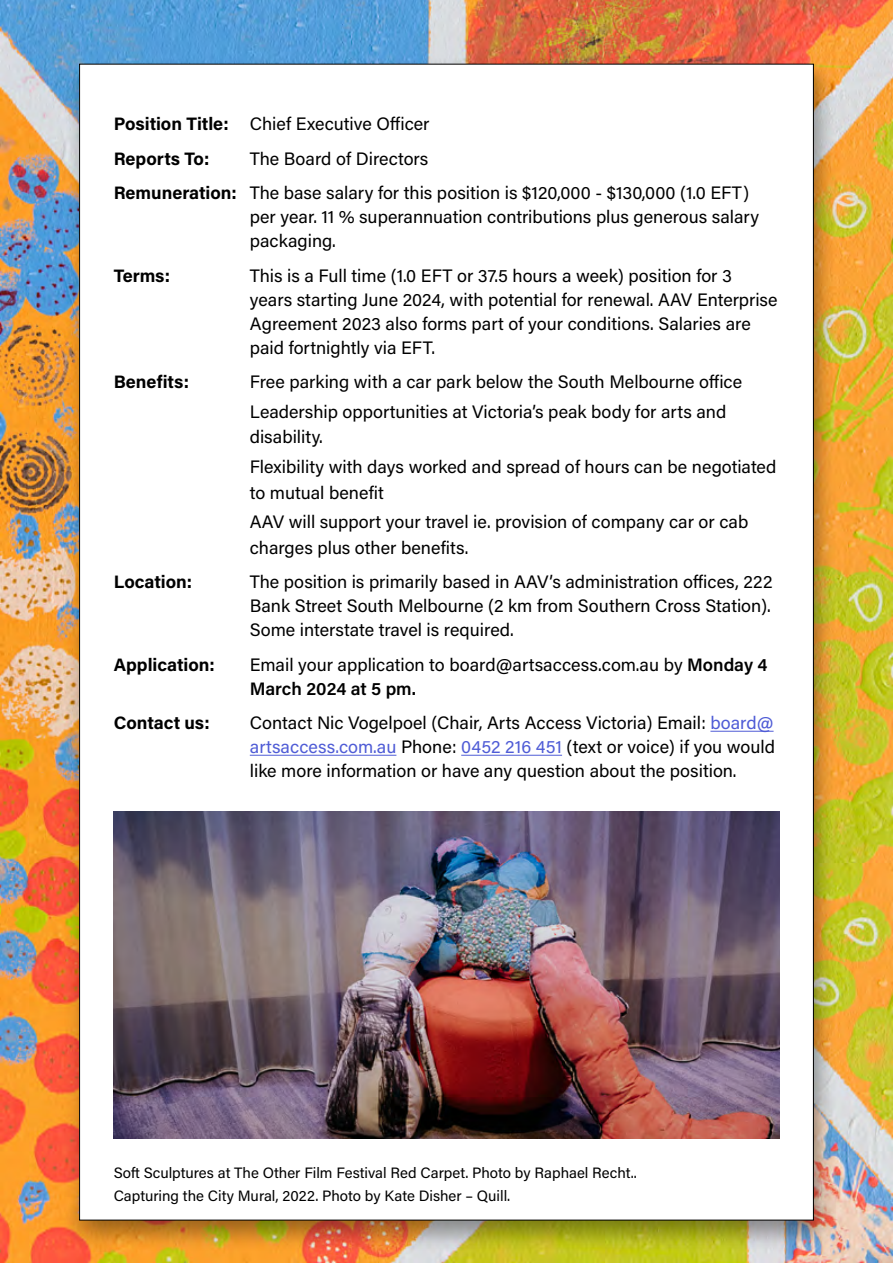
<style>
.page{position:relative;width:893px;height:1263px;background:#fff}
.page>*{position:absolute;margin:0;border:0;box-sizing:border-box;transform-origin:0 0}
.t1{font:18px/24px "Acumin Pro";color:#000}
.t2{font:700 18px "Acumin Pro";color:#000}
.Paragraph_Style_1{font:15px "Acumin Pro";color:#000}
.s1{font-weight:600}
.s2{color:#4f5cd6}
</style>
<div class="page">
<img style="left:0;top:0;width:893px;height:1263px">
<div style="left:64px;top:58px;width:772px;height:1194px;background:#000;opacity:.38"></div>
<div style="left:80px;top:64px;width:733px;height:1156px;background:#fff"></div>
<hr style="left:710px;top:731px;width:64px;height:1px;background:#4f5cd6">
<hr style="left:250px;top:755px;width:146px;height:1px;background:#4f5cd6">
<hr style="left:461px;top:755px;width:101px;height:1px;background:#4f5cd6">
<img style="left:114px;top:811px;width:665px;height:328px">
<p class="t2" style="left:114px;top:111px;width:117px">Position Title:</p>
<p class="t1" style="left:250px;top:111px;width:181px">Chief Executive Officer</p>
<p class="t2" style="left:114px;top:146px;width:97px">Reports To:</p>
<p class="t1" style="left:250px;top:146px;width:180px">The Board of Directors</p>
<p class="t2" style="left:114px;top:180px;width:125px">Remuneration:</p>
<p class="t1" style="left:250px;top:180px;width:511px">The base salary for this position is $120,000 - $130,000 (1.0 EFT) per year. 11 % superannuation contributions plus generous salary packaging.</p>
<p class="t2" style="left:114px;top:263px;width:58px">Terms:</p>
<p class="t1" style="left:250px;top:263px;width:529px">This is a Full time (1.0 EFT or 37.5 hours a week) position for 3 years starting June 2024, with potential for renewal. AAV Enterprise Agreement 2023 also forms part of your conditions. Salaries are paid fortnightly via EFT.</p>
<p class="t2" style="left:114px;top:369px;width:77px">Benefits:</p>
<p class="t1" style="left:250px;top:369px;width:494px">Free parking with a car park below the South Melbourne office</p>
<p class="t1" style="left:250px;top:398px;width:478px;line-height:25.5px">Leadership opportunities at Victoria’s peak body for arts and disability.</p>
<p class="t1" style="left:250px;top:453px;width:528px;line-height:25.5px">Flexibility with days worked and spread of hours can be negotiated to mutual benefit</p>
<p class="t1" style="left:250px;top:509px;width:500px;line-height:25.5px">AAV will support your travel ie. provision of company car or cab charges plus other benefits.</p>
<p class="t2" style="left:114px;top:569px;width:80px">Location:</p>
<p class="t1" style="left:250px;top:569px;width:524px;text-align:justify">The position is primarily based in AAV’s administration offices, 222<br>Bank Street South Melbourne (2 km from Southern Cross Station).<br>Some interstate travel is required.</p>
<p class="t2" style="left:114px;top:652px;width:103px">Application:</p>
<p class="t1" style="left:250px;top:652px;width:519px">Email your application to board@artsaccess.com.au by <span class="s1">Monday 4<br>March 2024 at 5 pm.</span></p>
<p class="t2" style="left:114px;top:710px;width:98px">Contact us:</p>
<p class="t1" style="left:250px;top:710px;width:527px;text-align:justify">Contact Nic Vogelpoel (Chair, Arts Access Victoria) Email: <span class="s2">board@ artsaccess.com.au</span> Phone: <span class="s2">0452 216 451</span> (text or voice) if you would like more information or have any question about the position.</p>
<p class="Paragraph_Style_1" style="left:114px;top:1162px;width:525px">Soft Sculptures at The Other Film Festival Red Carpet. Photo by Raphael Recht..</p>
<p class="Paragraph_Style_1" style="left:114px;top:1186px;width:398px">Capturing the City Mural, 2022. Photo by Kate Disher – Quill.</p>
</div>
